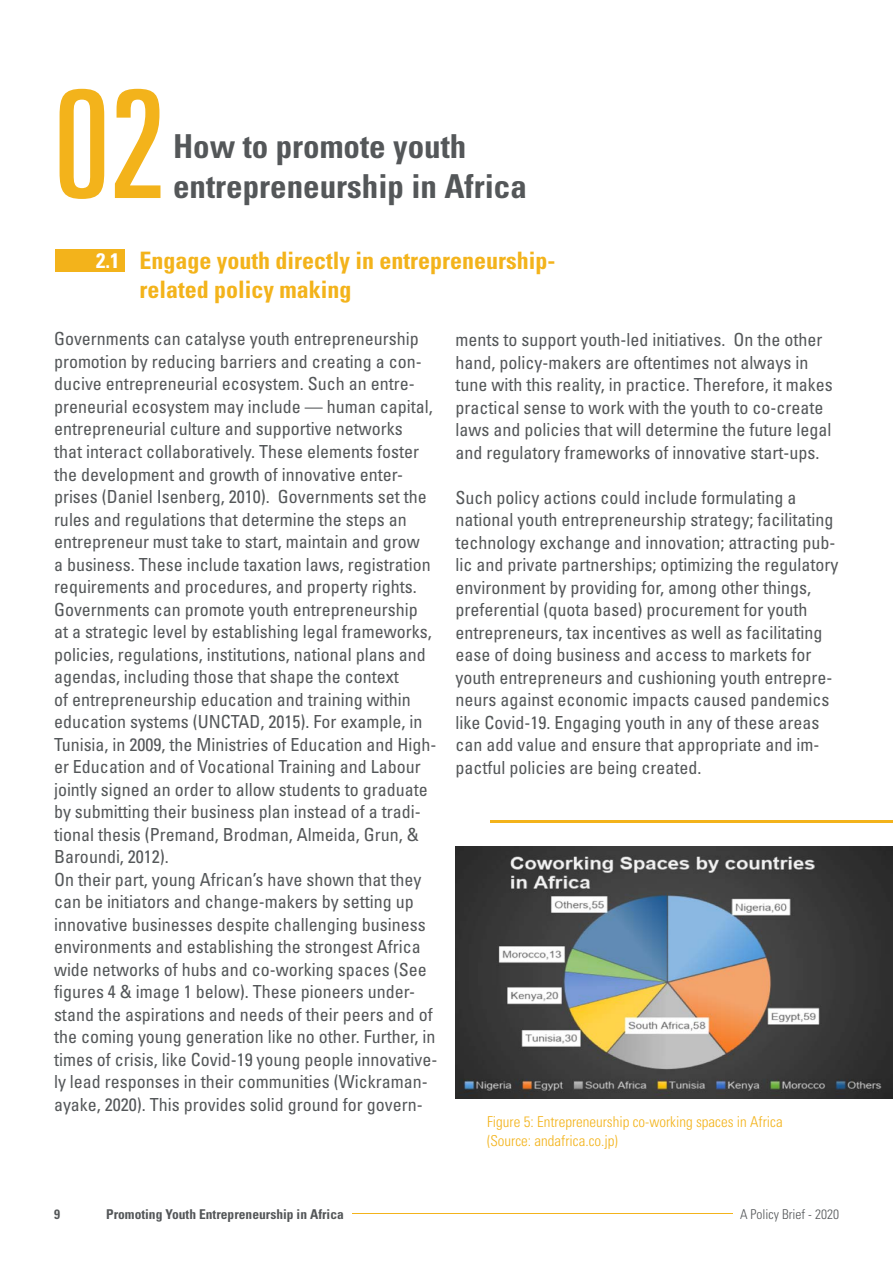
<style>
.page{position:relative;width:893px;height:1263px;background:#fff}
.page>*{position:absolute;margin:0;border:0;box-sizing:border-box;transform-origin:0 0}
.t1{font:ultra-condensed 150px "Univers LT Std";color:#f3b31b}
.t2{font:700 condensed 33px "Univers LT Std";color:#545759}
.t3{font:700 condensed 24px "Univers LT Std";color:#f3b31b}
.t4{font:700 condensed 21px "Univers LT Std";color:#fff}
.t5{font:condensed 18px/22.5px "Univers LT Std";color:#545759}
.t6{font:300 condensed 15px/18px "Univers LT Std";color:#f3b31b}
.t7{font:700 condensed 13.5px "Univers LT Std";color:#545759}
.t8{font:300 condensed 13.5px "Univers LT Std";color:#545759}
</style>
<div class="page">
<hr style="left:352px;top:1213px;width:381px;height:1px;background:#f3b31b">
<div style="left:56px;top:249px;width:68px;height:23px;background:#f3b31b"></div>
<img style="left:455px;top:847px;width:438px;height:252px">
<hr style="left:491px;top:820px;width:402px;height:3px;background:#f3b31b">
<p class="t1" style="left:54px;top:59px;width:113px">02</p>
<p class="t2" style="left:173px;top:126px;width:295px">How to promote youth</p>
<p class="t2" style="left:173px;top:166px;width:355px">entrepreneurship in Africa</p>
<p class="t4" style="left:96px;top:247px;width:25px">2.1</p>
<p class="t3" style="left:140px;top:246px;width:417px">Engage youth directly in entrepreneurship-</p>
<p class="t3" style="left:140px;top:274px;width:213px">related policy making</p>
<p class="t5" style="left:54px;top:328px;width:384px">Governments can catalyse youth entrepreneurship promotion by reducing barriers and creating a con&shy;ducive entrepreneurial ecosystem. Such an entre&shy;preneurial ecosystem may include — human capital, entrepreneurial culture and supportive networks<br>that interact collaboratively. These elements foster the development and growth of innovative enter&shy;prises (Daniel Isenberg, 2010). Governments set the rules and regulations that determine the steps an entrepreneur must take to start, maintain and grow<br>a business. These include taxation laws, registration requirements and procedures, and property rights.<br>Governments can promote youth entrepreneurship<br>at a strategic level by establishing legal frameworks, policies, regulations, institutions, national plans and agendas, including those that shape the context<br>of entrepreneurship education and training within education systems (UNCTAD, 2015). For example, in Tunisia, in 2009, the Ministries of Education and High&shy;er Education and of Vocational Training and Labour jointly signed an order to allow students to graduate by submitting their business plan instead of a tradi&shy;tional thesis (Premand, Brodman, Almeida, Grun, &amp; Baroundi, 2012).</p>
<p class="t5" style="left:54px;top:868px;width:385px">On their part, young African’s have shown that they can be initiators and change-makers by setting up innovative businesses despite challenging business environments and establishing the strongest Africa wide networks of hubs and co-working spaces (See figures 4 &amp; image 1 below). These pioneers under&shy;stand the aspirations and needs of their peers and of the coming young generation like no other. Further, in times of crisis, like Covid-19 young people innovative&shy;ly lead responses in their communities (Wickraman&shy;ayake, 2020). This provides solid ground for govern-</p>
<p class="t5" style="left:455px;top:328px;width:379px">ments to support youth-led initiatives. On the other hand, policy-makers are oftentimes not always in tune with this reality, in practice. Therefore, it makes practical sense to work with the youth to co-create laws and policies that will determine the future legal and regulatory frameworks of innovative start-ups.</p>
<p class="t5" style="left:455px;top:486px;width:384px">Such policy actions could include formulating a national youth entrepreneurship strategy; facilitating technology exchange and innovation; attracting pub&shy;lic and private partnerships; optimizing the regulatory environment by providing for, among other things, preferential (quota based) procurement for youth entrepreneurs, tax incentives as well as facilitating ease of doing business and access to markets for youth entrepreneurs and cushioning youth entrepre&shy;neurs against economic impacts caused pandemics like Covid-19. Engaging youth in any of these areas can add value and ensure that appropriate and im&shy;pactful policies are being created.</p>
<p class="t6" style="left:487px;top:1113px;width:297px">Figure 5: Entrepreneurship co-working spaces in Africa (Source: andafrica.co.jp)</p>
<p class="t7" style="left:54px;top:1206px;width:7px">9</p>
<p class="t7" style="left:106px;top:1206px;width:239px">Promoting Youth Entrepreneurship in Africa</p>
<p class="t8" style="left:740px;top:1206px;width:100px">A Policy Brief - 2020</p>
</div>
